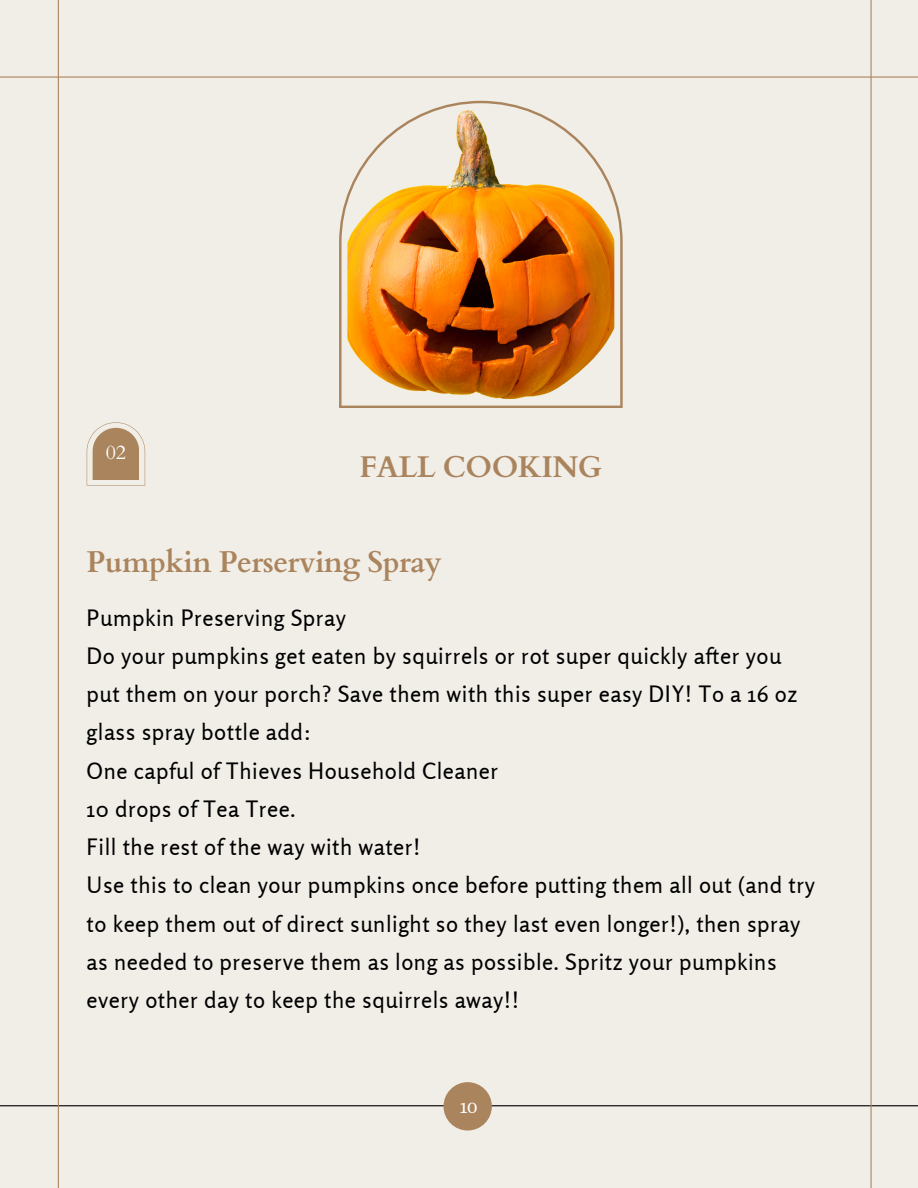
<style>
.page{position:relative;width:918px;height:1188px;background:#f1eee8}
.page>*{position:absolute;margin:0;border:0;box-sizing:border-box;transform-origin:0 0}
.t1{font:700 30px "Cardo";letter-spacing:-.02em;color:#aa845d}
.t2{font:22.5px/38.2px "Rosario";letter-spacing:.02em;color:#000}
.t3{font:19.95px "Cardo";color:#fff}
.t4{font:18.9px "Alice";color:#fff}
</style>
<div class="page">
<svg style="left:339px;top:101px;width:284px;height:307px"></svg>
<img style="left:347px;top:110px;width:267px;height:289px">
<hr style="left:0;top:76px;width:918px;height:2px;background:#aa845d">
<hr style="left:0;top:1105px;width:918px;height:1px;background:#000">
<hr style="left:58px;top:0;width:1px;height:1188px;background:#aa845d">
<hr style="left:870px;top:0;width:2px;height:1188px;background:#aa845d">
<div style="left:444px;top:1082px;width:48px;height:49px;background:#aa845d;border-radius:50%"></div>
<svg style="left:87px;top:422px;width:58px;height:64px"></svg>
<p class="t3" style="left:106px;top:439px;width:22px">02</p>
<p class="t1" style="left:359px;top:447px;width:244px">FALL COOKING</p>
<p class="t1" style="left:87px;top:542px;width:357px">Pumpkin Perserving Spray</p>
<p class="t2" style="left:87px;top:598px;width:261px">Pumpkin Preserving Spray</p>
<p class="t2" style="left:87px;top:636px;width:712px">Do your pumpkins get eaten by squirrels or rot super quickly after you put them on your porch? Save them with this super easy DIY! To a 16 oz glass spray bottle add:</p>
<p class="t2" style="left:87px;top:751px;width:413px">One capful of Thieves Household Cleaner</p>
<p class="t2" style="left:87px;top:789px;width:210px">10 drops of Tea Tree.</p>
<p class="t2" style="left:87px;top:828px;width:336px">Fill the rest of the way with water!</p>
<p class="t2" style="left:87px;top:866px;width:730px">Use this to clean your pumpkins once before putting them all out (and try to keep them out of direct sunlight so they last even longer!), then spray as needed to preserve them as long as possible. Spritz your pumpkins every other day to keep the squirrels away!!</p>
<p class="t4" style="left:459px;top:1095px;width:20px">10</p>
</div>
